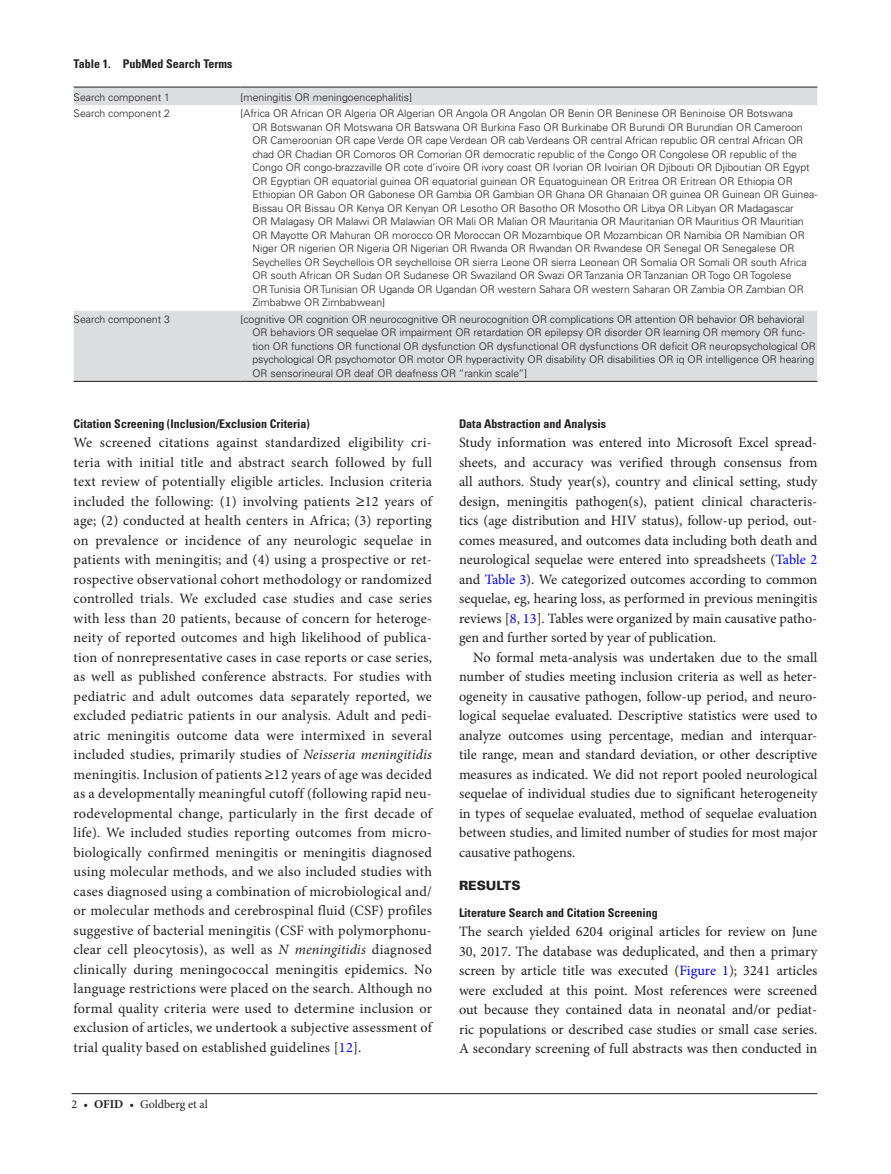
<style>
.page{position:relative;width:891px;height:1174px;background:#fff}
.page>*{position:absolute;margin:0;border:0;box-sizing:border-box;transform-origin:0 0}
.t1{font:14.25px/19.5px "Minion Pro";color:#231f20;text-align:justify}
.t2{font:900 12.75px "Univers LT Std";color:#231f20}
.t3{font:700 condensed 12px "Univers LT Std";color:#231f20}
.t4{font:12px "Minion Pro";color:#231f20}
.t5{font:300 10.5px/13.5px "Univers LT Std";color:#231f20}
.s1{font-family:"Gandhari Unicode"}
.s2{font-style:italic}
.s3{color:#00f}
.s4{font-weight:700}
</style>
<div class="page">
<hr style="left:72px;top:1093px;width:745px;height:1px;background:#231f20">
<div style="left:74px;top:88px;width:743px;height:17px;background:#dcdddf"></div>
<div style="left:74px;top:311px;width:743px;height:70px;background:#dcdddf"></div>
<hr style="left:74px;top:381px;width:166px;height:1px;background:#231f20">
<hr style="left:240px;top:381px;width:577px;height:1px;background:#231f20">
<hr style="left:74px;top:87px;width:166px;height:1px;background:#231f20">
<hr style="left:240px;top:87px;width:577px;height:1px;background:#231f20">
<p class="t3" style="left:74px;top:56px;width:160px">Table 1. PubMed Search Terms</p>
<p class="t5" style="left:74px;top:90px;width:98px">Search component 1</p>
<p class="t5" style="left:240px;top:90px;width:173px">[meningitis OR meningoencephalitis]</p>
<p class="t5" style="left:74px;top:107px;width:98px">Search component 2</p>
<p class="t5" style="left:252px;top:107px;width:566px;text-indent:-12px">[Africa OR African OR Algeria OR Algerian OR Angola OR Angolan OR Benin OR Beninese OR Beninoise OR Botswana<br>OR Botswanan OR Motswana OR Batswana OR Burkina Faso OR Burkinabe OR Burundi OR Burundian OR Cameroon OR Cameroonian OR cape Verde OR cape Verdean OR cab Verdeans OR central African republic OR central African OR chad OR Chadian OR Comoros OR Comorian OR democratic republic of the Congo OR Congolese OR republic of the Congo OR congo-brazzaville OR cote d’ivoire OR ivory coast OR Ivorian OR Ivoirian OR Djibouti OR Djiboutian OR Egypt OR Egyptian OR equatorial guinea OR equatorial guinean OR Equatoguinean OR Eritrea OR Eritrean OR Ethiopia OR Ethiopian OR Gabon OR Gabonese OR Gambia OR Gambian OR Ghana OR Ghanaian OR guinea OR Guinean OR Guinea-Bissau OR Bissau OR Kenya OR Kenyan OR Lesotho OR Basotho OR Mosotho OR Libya OR Libyan OR Madagascar<br>OR Malagasy OR Malawi OR Malawian OR Mali OR Malian OR Mauritania OR Mauritanian OR Mauritius OR Mauritian OR Mayotte OR Mahuran OR morocco OR Moroccan OR Mozambique OR Mozambican OR Namibia OR Namibian OR Niger OR nigerien OR Nigeria OR Nigerian OR Rwanda OR Rwandan OR Rwandese OR Senegal OR Senegalese OR Seychelles OR Seychellois OR seychelloise OR sierra Leone OR sierra Leonean OR Somalia OR Somali OR south Africa OR south African OR Sudan OR Sudanese OR Swaziland OR Swazi OR Tanzania OR Tanzanian OR Togo OR Togolese<br>OR Tunisia OR Tunisian OR Uganda OR Ugandan OR western Sahara OR western Saharan OR Zambia OR Zambian OR Zimbabwe OR Zimbabwean]</p>
<p class="t5" style="left:74px;top:312px;width:98px">Search component 3</p>
<p class="t5" style="left:252px;top:312px;width:565px;text-indent:-12px">[cognitive OR cognition OR neurocognitive OR neurocognition OR complications OR attention OR behavior OR behavioral OR behaviors OR sequelae OR impairment OR retardation OR epilepsy OR disorder OR learning OR memory OR func&shy;tion OR functions OR functional OR dysfunction OR dysfunctional OR dysfunctions OR deficit OR neuropsychological OR psychological OR psychomotor OR motor OR hyperactivity OR disability OR disabilities OR iq OR intelligence OR hearing OR sensorineural OR deaf OR deafness OR “rankin scale”]</p>
<p class="t3" style="left:74px;top:416px;width:238px">Citation Screening (Inclusion/Exclusion Criteria)</p>
<p class="t1" style="left:74px;top:433px;width:360px">We screened citations against standardized eligibility cri&shy;teria with initial title and abstract search followed by full text review of potentially eligible articles. Inclusion criteria included the following: (1) involving patients <span class="s1">≥</span>12 years of age; (2) conducted at health centers in Africa; (3) reporting on prevalence or incidence of any neurologic sequelae in patients with meningitis; and (4) using a prospective or ret&shy;rospective observational cohort methodology or randomized controlled trials. We excluded case studies and case series with less than 20 patients, because of concern for heteroge&shy;neity of reported outcomes and high likelihood of publica&shy;tion of nonrepresentative cases in case reports or case series, as well as published conference abstracts. For studies with pediatric and adult outcomes data separately reported, we excluded pediatric patients in our analysis. Adult and pedi&shy;atric meningitis outcome data were intermixed in several included studies, primarily studies of <span class="s2">Neisseria meningitidis </span>meningitis. Inclusion of patients <span class="s1">≥</span>12 years of age was decided as a developmentally meaningful cutoff (following rapid neu&shy;rodevelopmental change, particularly in the first decade of life). We included studies reporting outcomes from micro&shy;biologically confirmed meningitis or meningitis diagnosed using molecular methods, and we also included studies with cases diagnosed using a combination of microbiological and/ or molecular methods and cerebrospinal fluid (CSF) profiles suggestive of bacterial meningitis (CSF with polymorphonu&shy;clear cell pleocytosis), as well as <span class="s2">N meningitidis</span> diagnosed clinically during meningococcal meningitis epidemics. No language restrictions were placed on the search. Although no formal quality criteria were used to determine inclusion or exclusion of articles, we undertook a subjective assessment of trial quality based on established guidelines [<span class="s3">12</span>].</p>
<p class="t4" style="left:72px;top:1096px;width:138px">2 • <span class="s4">OFID</span> • Goldberg et al</p>
<p class="t3" style="left:459px;top:416px;width:149px">Data Abstraction and Analysis</p>
<p class="t1" style="left:459px;top:433px;width:360px">Study information was entered into Microsoft Excel spread&shy;sheets, and accuracy was verified through consensus from all authors. Study year(s), country and clinical setting, study design, meningitis pathogen(s), patient clinical characteris&shy;tics (age distribution and HIV status), follow-up period, out&shy;comes measured, and outcomes data including both death and neurological sequelae were entered into spreadsheets (<span class="s3">Table 2 </span>and <span class="s3">Table 3</span>). We categorized outcomes according to common sequelae, eg, hearing loss, as performed in previous meningitis reviews [<span class="s3">8</span>, <span class="s3">13</span>]. Tables were organized by main causative patho&shy;gen and further sorted by year of publication.</p>
<p class="t1" style="left:459px;top:648px;width:360px;text-indent:14px">No formal meta-analysis was undertaken due to the small number of studies meeting inclusion criteria as well as heter&shy;ogeneity in causative pathogen, follow-up period, and neuro&shy;logical sequelae evaluated. Descriptive statistics were used to analyze outcomes using percentage, median and interquar&shy;tile range, mean and standard deviation, or other descriptive measures as indicated. We did not report pooled neurological sequelae of individual studies due to significant heterogeneity in types of sequelae evaluated, method of sequelae evaluation between studies, and limited number of studies for most major causative pathogens.</p>
<p class="t2" style="left:459px;top:877px;width:63px">RESULTS</p>
<p class="t3" style="left:459px;top:905px;width:200px">Literature Search and Citation Screening</p>
<p class="t1" style="left:459px;top:922px;width:360px">The search yielded 6204 original articles for review on June 30, 2017. The database was deduplicated, and then a primary screen by article title was executed (<span class="s3">Figure 1</span>); 3241 articles were excluded at this point. Most references were screened out because they contained data in neonatal and/or pediat&shy;ric populations or described case studies or small case series.<br>A secondary screening of full abstracts was then conducted in</p>
</div>
